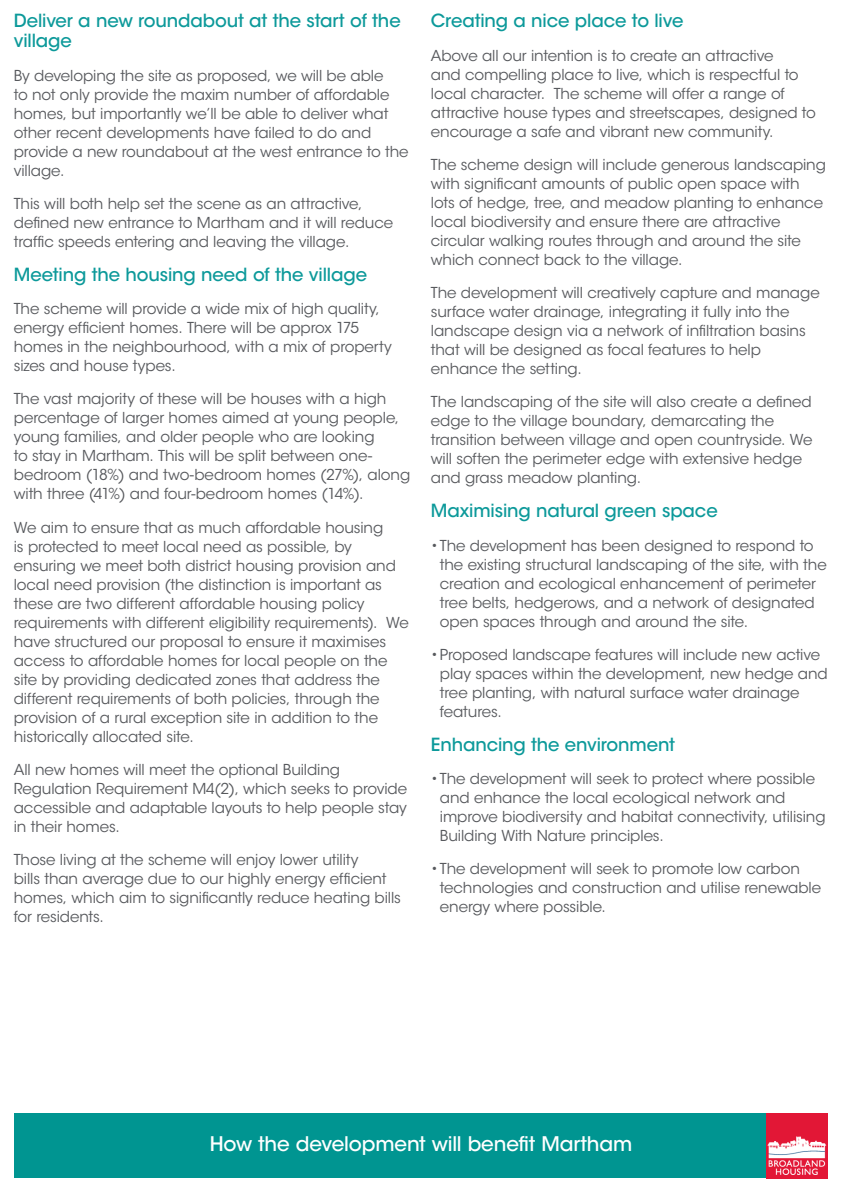
<style>
.page{position:relative;width:842px;height:1192px;background:#fff}
.page>*{position:absolute;margin:0;border:0;box-sizing:border-box;transform-origin:0 0}
.t1{font:500 20px "ITC Avant Garde Std";letter-spacing:-.01em;color:#fff}
.t2{font:500 18px/20px "ITC Avant Garde Std";letter-spacing:-.01em;color:#0c999a}
.t3{font:15px/19px "ITC Avant Garde Std";letter-spacing:-.005em;color:#57595d}
</style>
<div class="page">
<div style="left:14px;top:1113px;width:751px;height:65px;background:#009591"></div>
<img style="left:767px;top:1114px;width:61px;height:64px">
<p class="t2" style="left:14px;top:11px;width:388px">Deliver a new roundabout at the start of the village</p>
<p class="t3" style="left:14px;top:66px;width:396px">By developing the site as proposed, we will be able<br>to not only provide the maxim number of affordable homes, but importantly we’ll be able to deliver what other recent developments have failed to do and provide a new roundabout at the west entrance to the village.</p>
<p class="t3" style="left:14px;top:194px;width:381px">This will both help set the scene as an attractive, defined new entrance to Martham and it will reduce traffic speeds entering and leaving the village.</p>
<p class="t2" style="left:14px;top:265px;width:355px">Meeting the housing need of the village</p>
<p class="t3" style="left:14px;top:299px;width:380px">The scheme will provide a wide mix of high quality, energy efficient homes. There will be approx 175 homes in the neighbourhood, with a mix of property sizes and house types.</p>
<p class="t3" style="left:14px;top:390px;width:398px">The vast majority of these will be houses with a high percentage of larger homes aimed at young people, young families, and older people who are looking<br>to stay in Martham. This will be split between one&shy;bedroom (18%) and two-bedroom homes (27%), along with three (41%) and four-bedroom homes (14%).</p>
<p class="t3" style="left:14px;top:518px;width:397px">We aim to ensure that as much affordable housing<br>is protected to meet local need as possible, by ensuring we meet both district housing provision and local need provision (the distinction is important as these are two different affordable housing policy requirements with different eligibility requirements). We have structured our proposal to ensure it maximises access to affordable homes for local people on the site by providing dedicated zones that address the different requirements of both policies, through the provision of a rural exception site in addition to the historically allocated site.</p>
<p class="t3" style="left:14px;top:760px;width:395px">All new homes will meet the optional Building Regulation Requirement M4(2), which seeks to provide accessible and adaptable layouts to help people stay in their homes.</p>
<p class="t3" style="left:14px;top:850px;width:389px">Those living at the scheme will enjoy lower utility<br>bills than average due to our highly energy efficient homes, which aim to significantly reduce heating bills for residents.</p>
<p class="t2" style="left:431px;top:11px;width:254px">Creating a nice place to live</p>
<p class="t3" style="left:431px;top:46px;width:387px">Above all our intention is to create an attractive<br>and compelling place to live, which is respectful to local character. The scheme will offer a range of attractive house types and streetscapes, designed to encourage a safe and vibrant new community.</p>
<p class="t3" style="left:431px;top:155px;width:397px">The scheme design will include generous landscaping with significant amounts of public open space with lots of hedge, tree, and meadow planting to enhance local biodiversity and ensure there are attractive circular walking routes through and around the site which connect back to the village.</p>
<p class="t3" style="left:431px;top:283px;width:390px">The development will creatively capture and manage surface water drainage, integrating it fully into the landscape design via a network of infiltration basins that will be designed as focal features to help enhance the setting.</p>
<p class="t3" style="left:431px;top:393px;width:383px">The landscaping of the site will also create a defined edge to the village boundary, demarcating the transition between village and open countryside. We will soften the perimeter edge with extensive hedge and grass meadow planting.</p>
<p class="t2" style="left:431px;top:501px;width:288px">Maximising natural green space</p>
<p class="t3" style="left:440px;top:536px;width:388px;text-indent:-9px">•The development has been designed to respond to the existing structural landscaping of the site, with the creation and ecological enhancement of perimeter tree belts, hedgerows, and a network of designated open spaces through and around the site.</p>
<p class="t3" style="left:440px;top:645px;width:389px;text-indent:-9px">•Proposed landscape features will include new active play spaces within the development, new hedge and tree planting, with natural surface water drainage features.</p>
<p class="t2" style="left:431px;top:734px;width:246px">Enhancing the environment</p>
<p class="t3" style="left:440px;top:769px;width:387px;text-indent:-9px">•The development will seek to protect where possible and enhance the local ecological network and improve biodiversity and habitat connectivity, utilising Building With Nature principles.</p>
<p class="t3" style="left:440px;top:860px;width:383px;text-indent:-9px">•The development will seek to promote low carbon technologies and construction and utilise renewable energy where possible.</p>
<h1 class="t1" style="left:210px;top:1132px;width:424px">How the development will benefit Martham</h1>
</div>
